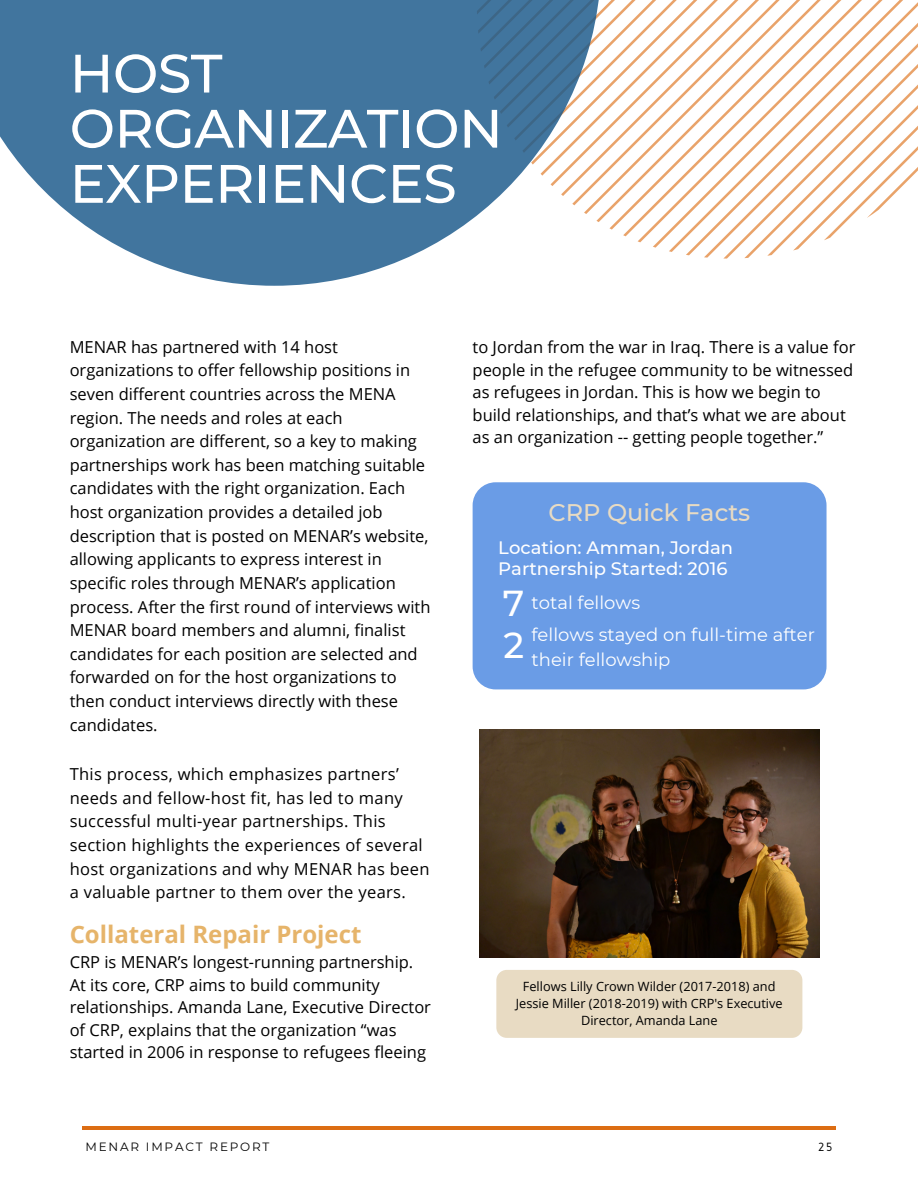
<style>
.page{position:relative;width:918px;height:1188px;background:#fff}
.page>*{position:absolute;margin:0;border:0;box-sizing:border-box;transform-origin:0 0}
.t1{font:500 54px/55.2px "Montserrat";letter-spacing:-.01em;color:#fff}
.t2{font:500 36px/42.3px "Montserrat";color:#fff}
.t3{font:700 24px "Open Sans";color:#e6b46a}
.t4{font:500 24px "Montserrat";color:#e8dbc3}
.t5{font:18px/31.7px "Montserrat";color:#fff}
.t6{font:500 18px "Montserrat";color:#fff}
.t7{font:16.5px/23.5px "Open Sans";color:#000}
.t8{font:16.5px/23.5px "Open Sans";letter-spacing:.02em;color:#000}
.t9{font:12.75px/17px "Open Sans";color:#000;text-align:center}
.t10{font:12.45px "Gidole";color:#000}
.t11{font:12px "Montserrat";letter-spacing:.15em;color:#000}
</style>
<div class="page">
<svg style="left:601px;top:0;width:317px;height:258px"></svg>
<hr style="left:82px;top:1126px;width:754px;height:3px;background:#dc6d13">
<svg style="left:0;top:0;width:601px;height:286px;fill:#41759e"></svg>
<div style="left:473px;top:482px;width:354px;height:207px;background:#6a9ce6;border-radius:23px"></div>
<img style="left:479px;top:730px;width:340px;height:227px">
<div style="left:496px;top:970px;width:306px;height:68px;background:#e8dbc3;border-radius:10px"></div>
<h1 class="t1" style="left:70px;top:46px;width:435px">HOST<br>ORGANIZATION<br>EXPERIENCES</h1>
<p class="t7" style="left:70px;top:335px;width:362px">MENAR has partnered with 14 host organizations to offer fellowship positions in seven different countries across the MENA region. The needs and roles at each organization are different, so a key to making partnerships work has been matching suitable candidates with the right organization. Each host organization provides a detailed job description that is posted on MENAR’s website, allowing applicants to express interest in specific roles through MENAR’s application process. After the first round of interviews with MENAR board members and alumni, finalist candidates for each position are selected and forwarded on for the host organizations to then conduct interviews directly with these candidates.</p>
<p class="t8" style="left:70px;top:762px;width:361px">This process, which emphasizes partners’ needs and fellow-host fit, has led to many successful multi-year partnerships. This section highlights the experiences of several host organizations and why MENAR has been a valuable partner to them over the years.</p>
<h3 class="t3" style="left:70px;top:918px;width:293px">Collateral Repair Project</h3>
<p class="t7" style="left:70px;top:951px;width:363px;line-height:22.5px">CRP is MENAR’s longest-running partnership.<br>At its core, CRP aims to build community relationships. Amanda Lane, Executive Director of CRP, explains that the organization “was started in 2006 in response to refugees fleeing</p>
<p class="t7" style="left:473px;top:336px;width:384px;line-height:22.5px">to Jordan from the war in Iraq. There is a value for people in the refugee community to be witnessed as refugees in Jordan. This is how we begin to build relationships, and that’s what we are about as an organization -- getting people together.”</p>
<h3 class="t4" style="left:548px;top:498px;width:203px">CRP Quick Facts</h3>
<p class="t6" style="left:498px;top:537px;width:236px">Location: Amman, Jordan</p>
<h2 class="t2" style="left:503px;top:582px;width:23px">7<br>2</h2>
<p class="t6" style="left:498px;top:558px;width:231px">Partnership Started: 2016</p>
<p class="t5" style="left:532px;top:587px;width:285px">total fellows<br>fellows stayed on full-time after</p>
<p class="t5" style="left:532px;top:643px;width:140px">their fellowship</p>
<p class="t9" style="left:516px;top:978px;width:268px">Fellows Lilly Crown Wilder (2017-2018) and<br>Jessie Miller (2018-2019) with CRP's Executive<br>Director, Amanda Lane</p>
<p class="t11" style="left:85px;top:1139px;width:185px">MENAR IMPACT REPORT</p>
<p class="t10" style="left:818px;top:1140px;width:16px">25</p>
</div>
